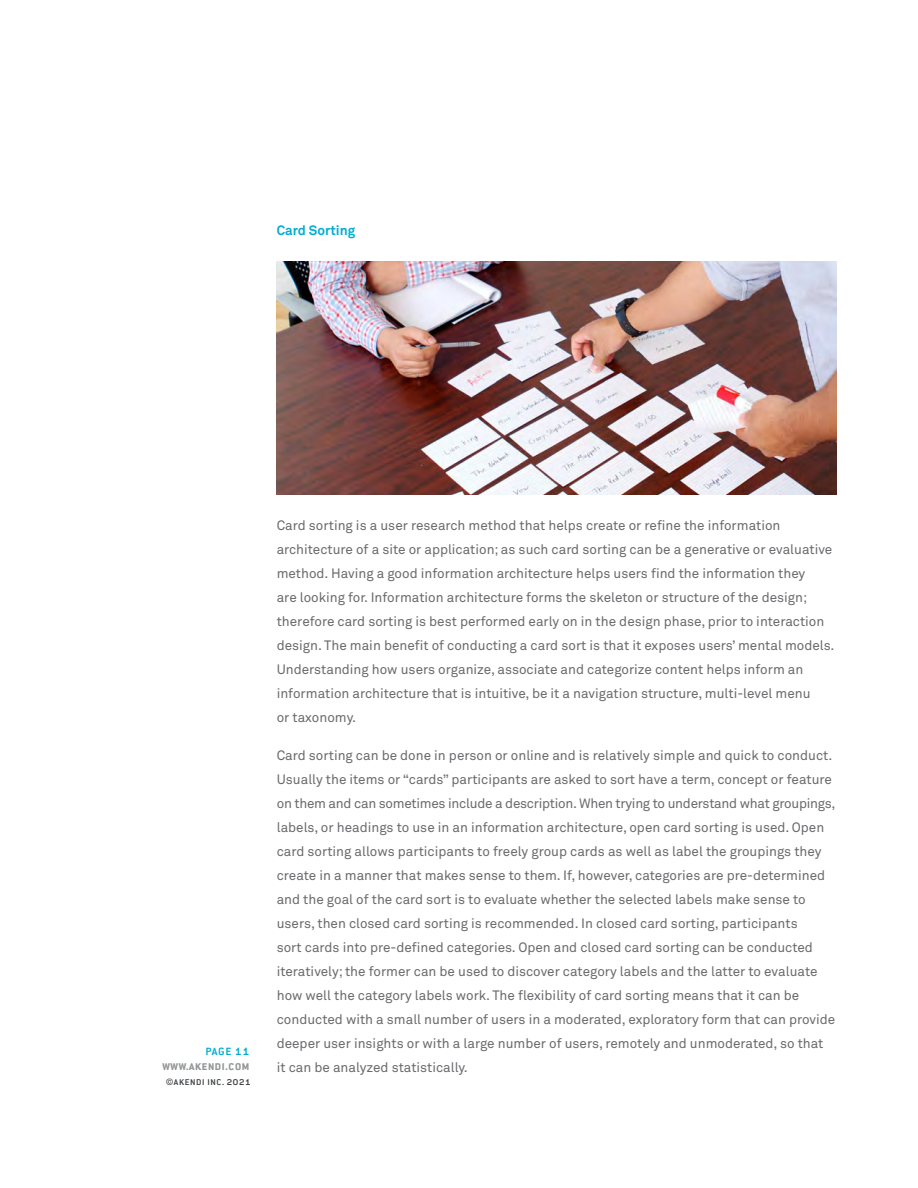
<style>
.page{position:relative;width:918px;height:1188px;background:#fff}
.page>*{position:absolute;margin:0;border:0;box-sizing:border-box;transform-origin:0 0}
.t1{font:500 15px "Conduit ITC Std";color:#00acd4}
.t2{font:13.5px/24px "Akkurat";color:#696a6d}
.t3{font:700 13.5px "Conduit ITC Std";color:#929597}
.t4{font:700 13.5px "Akkurat";color:#00acd4}
.t5{font:500 12px "Conduit ITC Std";color:#414447}
.s1{font-family:"Akkurat";font-weight:400;font-size:9px}
</style>
<div class="page">
<img style="left:277px;top:261px;width:560px;height:233px">
<p class="t4" style="left:277px;top:222px;width:80px">Card Sorting</p>
<p class="t1" style="left:205px;top:1041px;width:46px">page 11</p>
<p class="t3" style="left:162px;top:1057px;width:89px">www.akendi.com</p>
<p class="t5" style="left:166px;top:1074px;width:87px"><span class="s1">©</span>akendi inc. 2021</p>
<p class="t2" style="left:277px;top:513px;width:559px">Card sorting is a user research method that helps create or refine the information architecture of a site or application; as such card sorting can be a generative or evaluative method. Having a good information architecture helps users find the information they<br>are looking for. Information architecture forms the skeleton or structure of the design; therefore card sorting is best performed early on in the design phase, prior to interaction design. The main benefit of conducting a card sort is that it exposes users’ mental models.<br>Understanding how users organize, associate and categorize content helps inform an information architecture that is intuitive, be it a navigation structure, multi-level menu<br>or taxonomy.</p>
<p class="t2" style="left:277px;top:743px;width:560px">Card sorting can be done in person or online and is relatively simple and quick to conduct.<br>Usually the items or “cards” participants are asked to sort have a term, concept or feature on them and can sometimes include a description. When trying to understand what groupings, labels, or headings to use in an information architecture, open card sorting is used. Open card sorting allows participants to freely group cards as well as label the groupings they create in a manner that makes sense to them. If, however, categories are pre-determined and the goal of the card sort is to evaluate whether the selected labels make sense to users, then closed card sorting is recommended. In closed card sorting, participants<br>sort cards into pre-defined categories. Open and closed card sorting can be conducted iteratively; the former can be used to discover category labels and the latter to evaluate how well the category labels work. The flexibility of card sorting means that it can be conducted with a small number of users in a moderated, exploratory form that can provide deeper user insights or with a large number of users, remotely and unmoderated, so that it can be analyzed statistically.</p>
</div>
